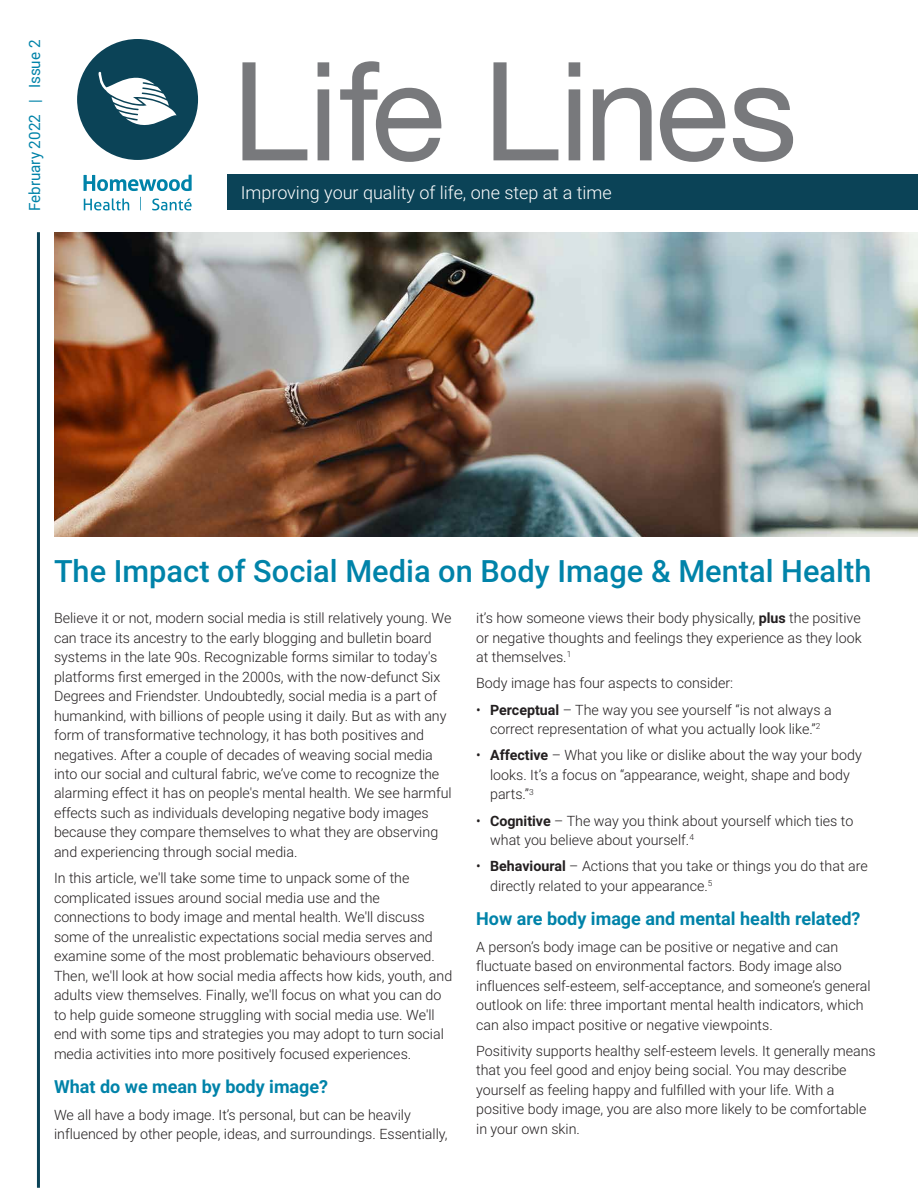
<style>
.page{position:relative;width:918px;height:1188px;background:#fff}
.page>*{position:absolute;margin:0;border:0;box-sizing:border-box;transform-origin:0 0}
.t1{font:137.25px "Helvetica Neue";color:#78797c}
.t2{font:500 30.75px "Roboto";color:#0083a9}
.t3{font:700 18px "Roboto";color:#0083a9}
.t4{font:300 18px "Roboto";color:#fff}
.t5{font:15.6px "Roboto";color:#0083a9}
.t6{font:300 14.25px/19.5px "Roboto";color:#231f20}
.s1{font-weight:700}
</style>
<div class="page">
<div style="left:228px;top:175px;width:690px;height:35px;background:#0b4357"></div>
<div style="left:77px;top:39px;width:121px;height:121px;background:#0b4357;border-radius:50%"></div>
<svg style="left:99px;top:71px;width:78px;height:54px"></svg>
<hr style="left:37px;top:232px;width:3px;height:956px;background:#0b4357">
<svg style="left:84px;top:175px;width:108px;height:16px"></svg>
<svg style="left:84px;top:198px;width:45px;height:12px"></svg>
<svg style="left:152px;top:199px;width:40px;height:11px"></svg>
<svg style="left:140px;top:197px;width:1px;height:13px"></svg>
<img style="left:54px;top:232px;width:864px;height:305px">
<p class="t5" style="left:24px;top:211px;width:173px;rotate:-90deg">February 2022 | Issue 2</p>
<h1 class="t1" style="left:232px;top:13px;width:567px">Life Lines</h1>
<h2 class="t4" style="left:241px;top:180px;width:373px">Improving your quality of life, one step at a time</h2>
<h3 class="t2" style="left:54px;top:550px;width:819px">The Impact of Social Media on Body Image &amp; Mental Health</h3>
<p class="t6" style="left:54px;top:608px;width:399px">Believe it or not, modern social media is still relatively young. We can trace its ancestry to the early blogging and bulletin board systems in the late 90s. Recognizable forms similar to today's platforms first emerged in the 2000s, with the now-defunct Six Degrees and Friendster. Undoubtedly, social media is a part of humankind, with billions of people using it daily. But as with any form of transformative technology, it has both positives and negatives. After a couple of decades of weaving social media into our social and cultural fabric, we’ve come to recognize the alarming effect it has on people's mental health. We see harmful effects such as individuals developing negative body images because they compare themselves to what they are observing and experiencing through social media.</p>
<p class="t6" style="left:54px;top:868px;width:400px">In this article, we'll take some time to unpack some of the complicated issues around social media use and the connections to body image and mental health. We'll discuss some of the unrealistic expectations social media serves and examine some of the most problematic behaviours observed.<br>Then, we'll look at how social media affects how kids, youth, and adults view themselves. Finally, we'll focus on what you can do to help guide someone struggling with social media use. We'll end with some tips and strategies you may adopt to turn social media activities into more positively focused experiences.</p>
<h4 class="t3" style="left:54px;top:1074px;width:276px">What do we mean by body image?</h4>
<p class="t6" style="left:54px;top:1104px;width:395px">We all have a body image. It’s personal, but can be heavily influenced by other people, ideas, and surroundings. Essentially,</p>
<p class="t6" style="left:476px;top:608px;width:387px;text-align:justify">it’s how someone views their body physically, <span class="s1">plus</span> the positive or negative thoughts and feelings they experience as they look at themselves.<sup>1</sup></p>
<p class="t6" style="left:476px;top:673px;width:259px">Body image has four aspects to consider:</p>
<p class="t6" style="left:476px;top:699px;width:357px;text-align:center">• <span class="s1">Perceptual</span> – The way you see yourself “is not always a correct representation of what you actually look like.”<sup>2</sup></p>
<p class="t6" style="left:490px;top:745px;width:373px;text-indent:-14px">• <span class="s1">Affective</span> – What you like or dislike about the way your body looks. It’s a focus on “appearance, weight, shape and body parts.”<sup>3</sup></p>
<p class="t6" style="left:490px;top:810px;width:365px;text-indent:-14px">• <span class="s1">Cognitive</span> – The way you think about yourself which ties to what you believe about yourself.<sup>4</sup></p>
<p class="t6" style="left:490px;top:856px;width:379px;text-indent:-14px">• <span class="s1">Behavioural</span> – Actions that you take or things you do that are directly related to your appearance.<sup>5</sup></p>
<h4 class="t3" style="left:476px;top:906px;width:386px">How are body image and mental health related?</h4>
<p class="t6" style="left:476px;top:936px;width:396px">A person’s body image can be positive or negative and can fluctuate based on environmental factors. Body image also influences self-esteem, self-acceptance, and someone’s general outlook on life: three important mental health indicators, which can also impact positive or negative viewpoints.</p>
<p class="t6" style="left:476px;top:1040px;width:401px">Positivity supports healthy self-esteem levels. It generally means that you feel good and enjoy being social. You may describe yourself as feeling happy and fulfilled with your life. With a positive body image, you are also more likely to be comfortable in your own skin.</p>
</div>
